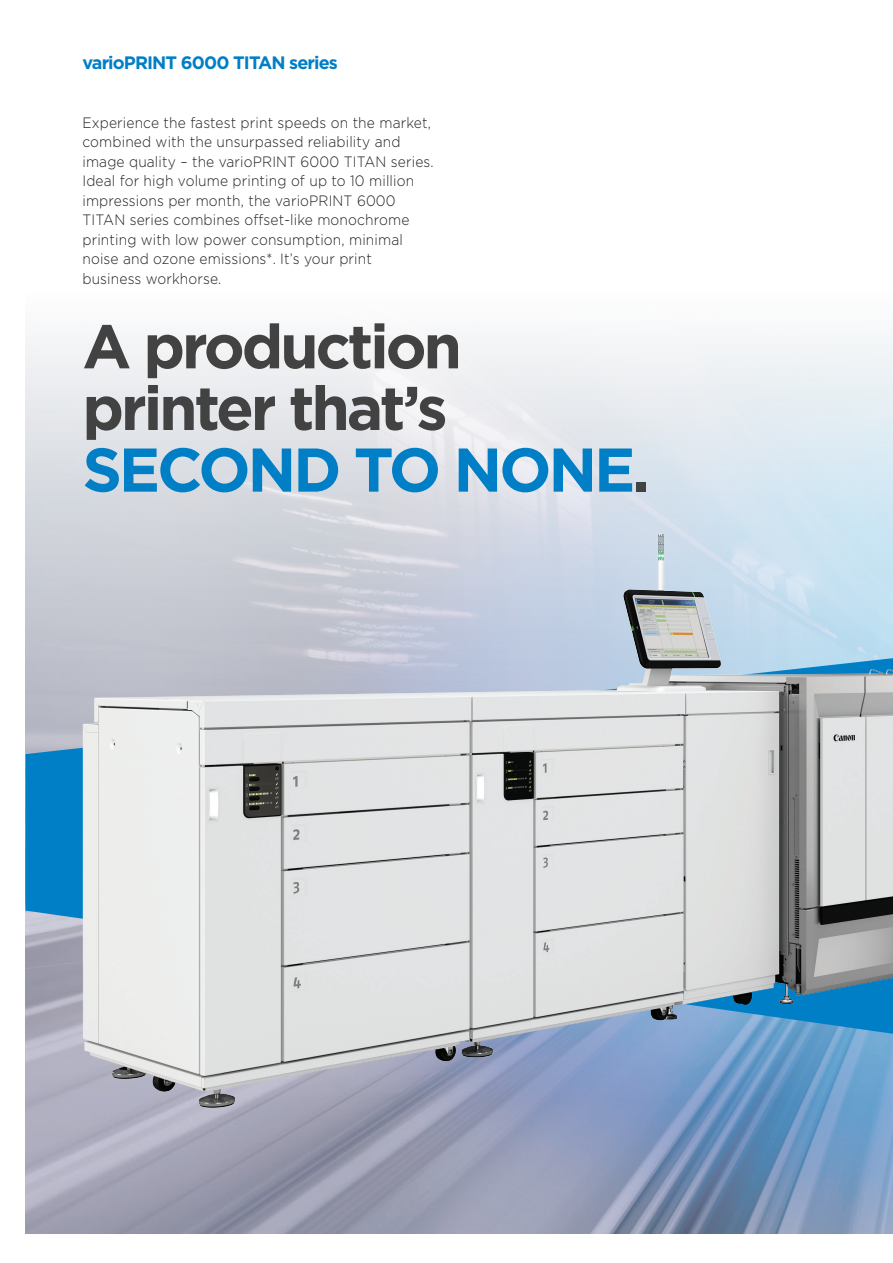
<style>
.page{position:relative;width:893px;height:1263px;background:#fff}
.page>*{position:absolute;margin:0;border:0;box-sizing:border-box;transform-origin:0 0}
.t1{font:700 61.65px/61.7px "Gotham";letter-spacing:-.05em;color:#434242}
.t2{font:700 18px "Gotham";letter-spacing:-.05em;color:#007fc6}
.t3{font:300 15px/19.5px "Gotham";letter-spacing:.01em;color:#231f20;scale:.92 1}
.s1{color:#007fc6}
</style>
<div class="page">
<img style="left:25px;top:342px;width:868px;height:892px">
<p class="t2" style="left:82px;top:50px;width:257px">varioPRINT 6000 TITAN series</p>
<p class="t3" style="left:82px;top:112px;width:383px">Experience the fastest print speeds on the market, combined with the unsurpassed reliability and image quality – the varioPRINT 6000 TITAN series.<br>Ideal for high volume printing of up to 10 million impressions per month, the varioPRINT 6000<br>TITAN series combines offset-like monochrome printing with low power consumption, minimal noise and ozone emissions*. It’s your print business workhorse.</p>
<h1 class="t1" style="left:82px;top:315px;width:569px">A production printer that’s<br><span class="s1">SECOND TO NONE</span>.</h1>
</div>
